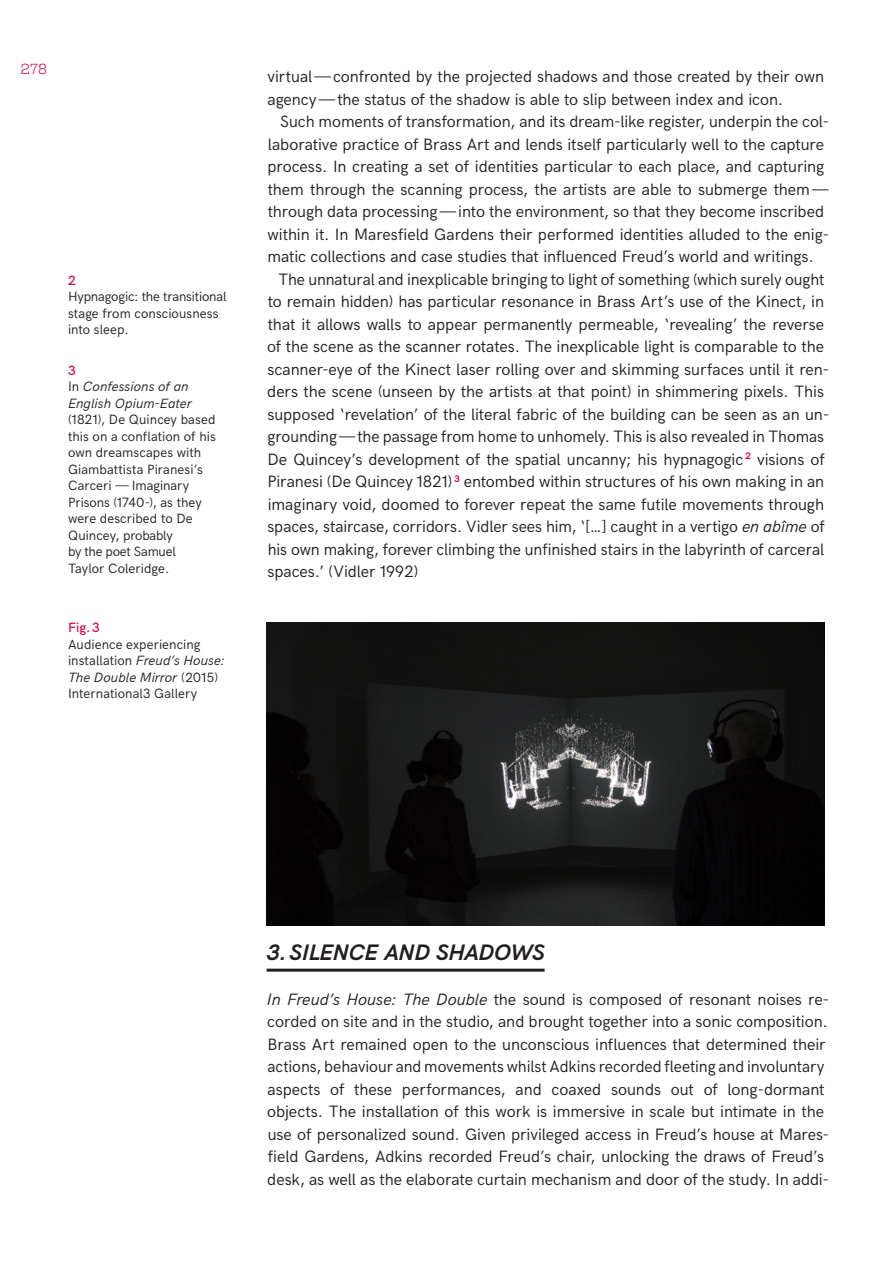
<style>
.page{position:relative;width:893px;height:1263px;background:#fff}
.page>*{position:absolute;margin:0;border:0;box-sizing:border-box;transform-origin:0 0}
.Subtemas{font:italic 700 22.5px "HK Grotesk";letter-spacing:-.005em;color:#231f20}
.Body{font:16.5px/22.5px "HK Grotesk";letter-spacing:-.005em;color:#231f20}
.t1{font:300 15px "User Upright";color:#d90054}
.Legendas_texto{font:13.5px/16.5px "HK Grotesk";letter-spacing:.005em;color:#231f20}
.Legendas_Número{font:500 13.5px "HK Grotesk";color:#d90054}
.s1{font-style:italic}
</style>
<div class="page">
<hr style="left:267px;top:969px;width:278px;height:3px;background:#231f20">
<img style="left:267px;top:622px;width:558px;height:304px">
<p class="t1" style="left:21px;top:61px;width:28px">278</p>
<p class="Legendas_Número" style="left:68px;top:270px;width:9px">2</p>
<p class="Legendas_texto" style="left:68px;top:287px;width:160px">Hypnagogic: the transitional stage from consciousness into sleep.</p>
<p class="Legendas_Número" style="left:68px;top:360px;width:9px">3</p>
<p class="Legendas_texto" style="left:68px;top:377px;width:149px">In <span class="s1">Confessions of an<br>English Opium-Eater </span>(1821), De Quincey based this on a conflation of his own dreamscapes with<br>Giambattista Piranesi’s<br>Carceri — Imaginary<br>Prisons (1740-), as they were described to De<br>Quincey, probably<br>by the poet Samuel<br>Taylor Coleridge.</p>
<p class="Legendas_Número" style="left:68px;top:617px;width:33px">Fig.3</p>
<p class="Legendas_texto" style="left:68px;top:635px;width:158px">Audience experiencing installation <span class="s1">Freud’s House:<br>The Double Mirror</span> (2015)<br>International3 Gallery</p>
<p class="Body" style="left:267px;top:64px;width:558px">virtual—confronted by the projected shadows and those created by their own agency—the status of the shadow is able to slip between index and icon.</p>
<p class="Body" style="left:267px;top:109px;width:563px;text-indent:13px">Such moments of transformation, and its dream-like register, underpin the col&shy;laborative practice of Brass Art and lends itself particularly well to the capture process. In creating a set of identities particular to each place, and capturing them through the scanning process, the artists are able to submerge them— through data processing—into the environment, so that they become inscribed within it. In Maresfield Gardens their performed identities alluded to the enig&shy;matic collections and case studies that influenced Freud’s world and writings.</p>
<p class="Body" style="left:267px;top:266px;width:564px;text-indent:11px">The unnatural and inexplicable bringing to light of something (which surely ought to remain hidden) has particular resonance in Brass Art’s use of the Kinect, in that it allows walls to appear permanently permeable, ‘revealing’ the reverse of the scene as the scanner rotates. The inexplicable light is comparable to the scanner-eye of the Kinect laser rolling over and skimming surfaces until it ren&shy;ders the scene (unseen by the artists at that point) in shimmering pixels. This supposed ‘revelation’ of the literal fabric of the building can be seen as an un&shy;grounding—the passage from home to unhomely. This is also revealed in Thomas De Quincey’s development of the spatial uncanny; his hypnagogic <sup>2</sup> visions of Piranesi (De Quincey 1821) <sup>3</sup> entombed within structures of his own making in an imaginary void, doomed to forever repeat the same futile movements through spaces, staircase, corridors. Vidler sees him, ‘[…] caught in a vertigo <span class="s1">en abîme</span> of his own making, forever climbing the unfinished stairs in the labyrinth of carceral spaces.’ (Vidler 1992)</p>
<p class="Subtemas" style="left:267px;top:935px;width:279px">3.SILENCE AND SHADOWS</p>
<p class="Body" style="left:267px;top:986px;width:564px"><span class="s1">In Freud’s House: The Double</span> the sound is composed of resonant noises re&shy;corded on site and in the studio, and brought together into a sonic composition.<br>Brass Art remained open to the unconscious influences that determined their actions, behaviour and movements whilst Adkins recorded fleeting and involuntary aspects of these performances, and coaxed sounds out of long-dormant objects. The installation of this work is immersive in scale but intimate in the use of personalized sound. Given privileged access in Freud’s house at Mares&shy;field Gardens, Adkins recorded Freud’s chair, unlocking the draws of Freud’s desk, as well as the elaborate curtain mechanism and door of the study. In addi-</p>
</div>
